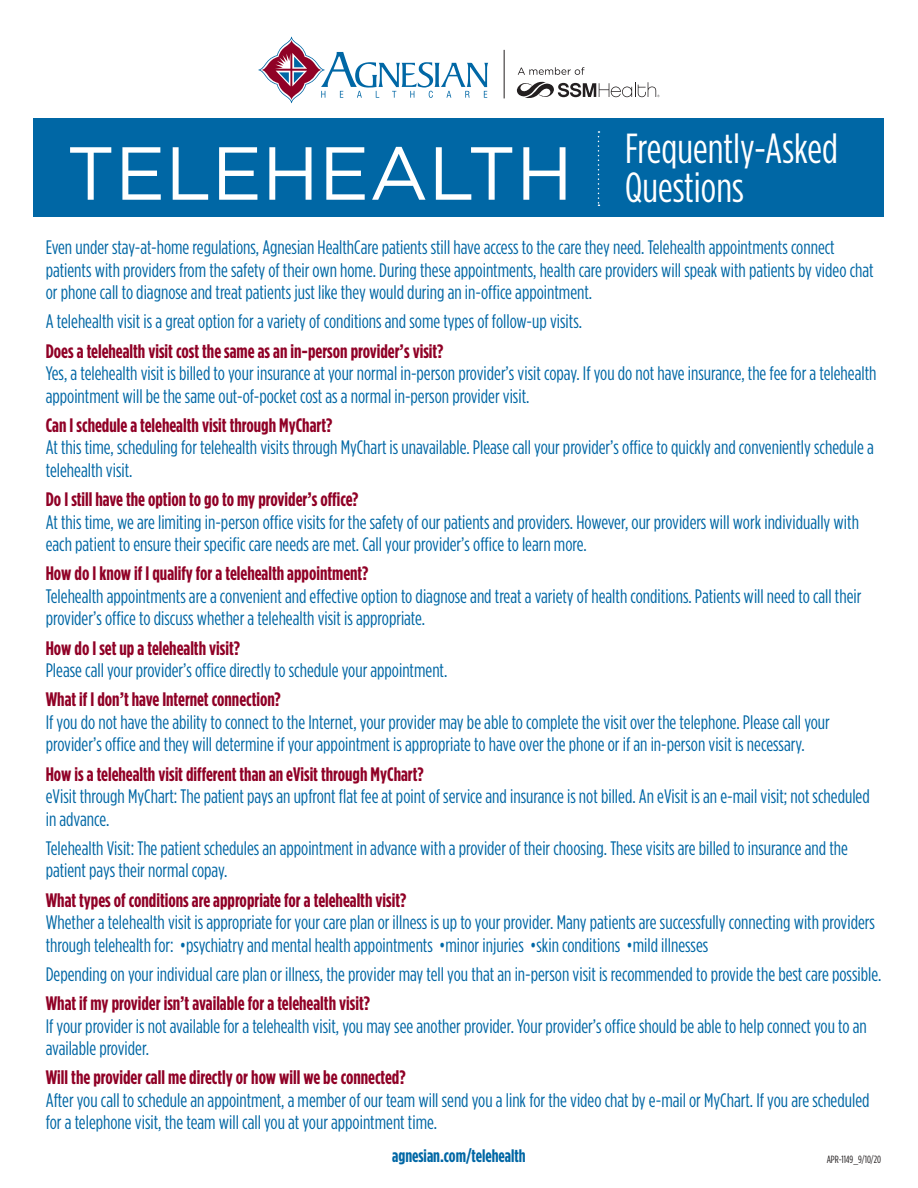
<style>
.page{position:relative;width:918px;height:1188px;background:#fff}
.page>*{position:absolute;margin:0;border:0;box-sizing:border-box;transform-origin:0 0}
.t1{font:75px "Gotham";color:#fff}
.t2{font:42px/39px "Gotham Condensed";color:#fff}
.t3{font:19.5px/22.5px "Gotham Condensed";color:#0067a5}
.t4{font:700 18px "Gotham Condensed";color:#0067a5}
.t5{font:10.5px "Gotham Condensed";color:#231f20}
.s1{font-weight:700;color:#900126}
</style>
<div class="page">
<svg style="left:258px;top:37px;width:230px;height:66px"></svg>
<hr style="left:504px;top:50px;width:1px;height:48px;background:#231f20">
<svg style="left:516px;top:67px;width:144px;height:31px"></svg>
<div style="left:34px;top:118px;width:850px;height:99px;background:#0067a5"></div>
<svg style="left:598px;top:131px;width:1px;height:75px"></svg>
<p class="t1" style="left:66px;top:132px;width:508px">TELEHEALTH</p>
<p class="t2" style="left:625px;top:128px;width:215px">Frequently-Asked<br>Questions</p>
<p class="t3" style="left:46px;top:236px;width:829px">Even under stay-at-home regulations, Agnesian HealthCare patients still have access to the care they need. Telehealth appointments connect patients with providers from the safety of their own home. During these appointments, health care providers will speak with patients by video chat or phone call to diagnose and treat patients just like they would during an in-office appointment.</p>
<p class="t3" style="left:46px;top:310px;width:538px">A telehealth visit is a great option for a variety of conditions and some types of follow-up visits.</p>
<p class="t3" style="left:46px;top:339px;width:832px"><span class="s1">Does a telehealth visit cost the same as an in-person provider’s visit?<br></span>Yes, a telehealth visit is billed to your insurance at your normal in-person provider’s visit copay. If you do not have insurance, the fee for a telehealth appointment will be the same out-of-pocket cost as a normal in-person provider visit.</p>
<p class="t3" style="left:46px;top:413px;width:830px"><span class="s1">Can I schedule a telehealth visit through MyChart?<br></span>At this time, scheduling for telehealth visits through MyChart is unavailable. Please call your provider’s office to quickly and conveniently schedule a telehealth visit.</p>
<p class="t3" style="left:46px;top:488px;width:815px"><span class="s1">Do I still have the option to go to my provider’s office?<br></span>At this time, we are limiting in-person office visits for the safety of our patients and providers. However, our providers will work individually with each patient to ensure their specific care needs are met. Call your provider’s office to learn more.</p>
<p class="t3" style="left:46px;top:562px;width:817px"><span class="s1">How do I know if I qualify for a telehealth appointment?<br></span>Telehealth appointments are a convenient and effective option to diagnose and treat a variety of health conditions. Patients will need to call their provider’s office to discuss whether a telehealth visit is appropriate.</p>
<p class="t3" style="left:46px;top:636px;width:403px"><span class="s1">How do I set up a telehealth visit?<br></span>Please call your provider’s office directly to schedule your appointment.</p>
<p class="t3" style="left:46px;top:688px;width:786px"><span class="s1">What if I don’t have Internet connection?<br></span>If you do not have the ability to connect to the Internet, your provider may be able to complete the visit over the telephone. Please call your provider’s office and they will determine if your appointment is appropriate to have over the phone or if an in-person visit is necessary.</p>
<p class="t3" style="left:46px;top:762px;width:826px"><span class="s1">How is a telehealth visit different than an eVisit through MyChart?<br></span>eVisit through MyChart: The patient pays an upfront flat fee at point of service and insurance is not billed. An eVisit is an e-mail visit; not scheduled in advance.</p>
<p class="t3" style="left:46px;top:836px;width:804px">Telehealth Visit: The patient schedules an appointment in advance with a provider of their choosing. These visits are billed to insurance and the patient pays their normal copay.</p>
<p class="t3" style="left:46px;top:888px;width:831px"><span class="s1">What types of conditions are appropriate for a telehealth visit?<br></span>Whether a telehealth visit is appropriate for your care plan or illness is up to your provider. Many patients are successfully connecting with providers through telehealth for: •psychiatry and mental health appointments •minor injuries •skin conditions •mild illnesses</p>
<p class="t3" style="left:46px;top:962px;width:837px">Depending on your individual care plan or illness, the provider may tell you that an in-person visit is recommended to provide the best care possible.</p>
<p class="t3" style="left:46px;top:992px;width:823px"><span class="s1">What if my provider isn’t available for a telehealth visit?<br></span>If your provider is not available for a telehealth visit, you may see another provider. Your provider’s office should be able to help connect you to an available provider.</p>
<p class="t3" style="left:46px;top:1066px;width:825px"><span class="s1">Will the provider call me directly or how will we be connected?<br></span>After you call to schedule an appointment, a member of our team will send you a link for the video chat by e-mail or MyChart. If you are scheduled for a telephone visit, the team will call you at your appointment time.</p>
<p class="t5" style="left:827px;top:1154px;width:56px">APR-1149_9/10/20</p>
<p class="t4" style="left:392px;top:1145px;width:135px">agnesian.com/telehealth</p>
</div>
